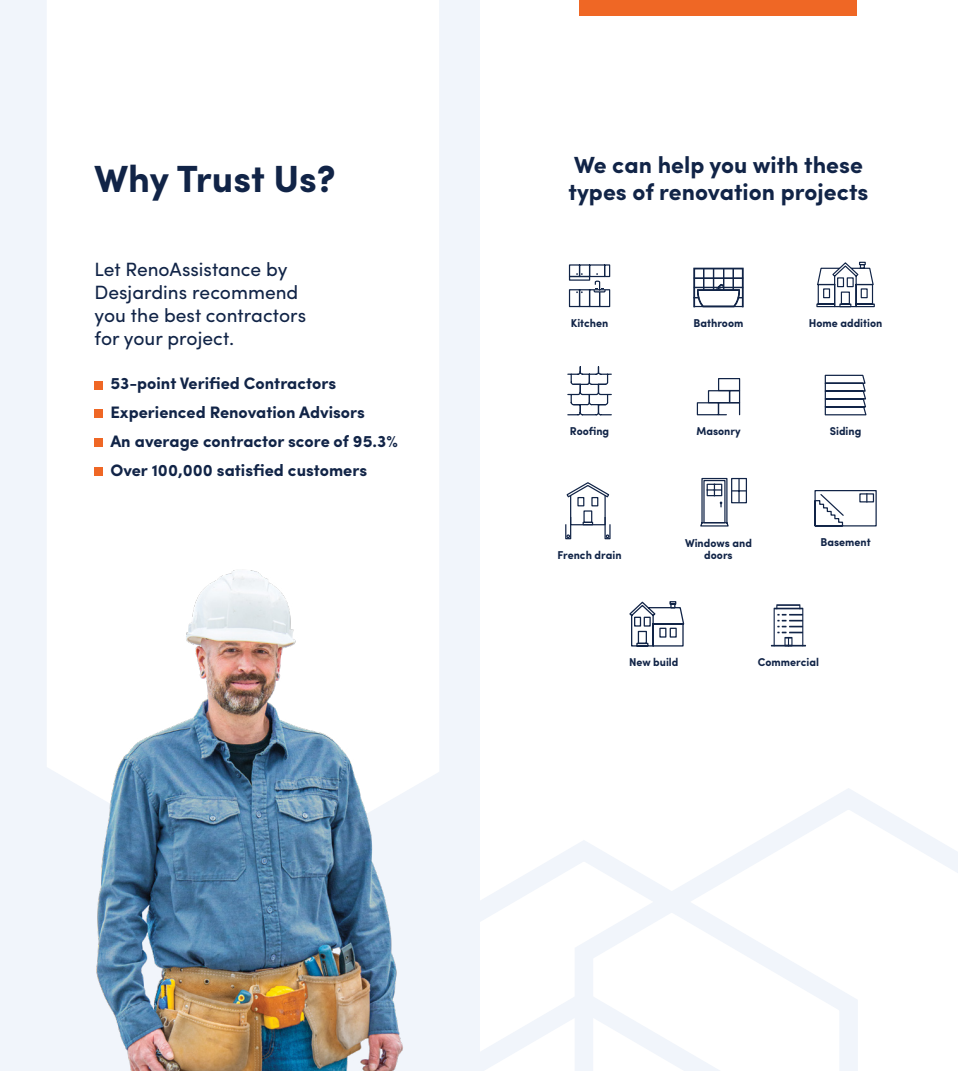
<style>
.page{position:relative;width:958px;height:1071px;background:#fff}
.page>*{position:absolute;margin:0;border:0;box-sizing:border-box;transform-origin:0 0}
.t1{font:700 37.98px "Sofia Pro";color:#112447}
.t2{font:700 23.45px/27.3px "Sofia Pro";color:#112447}
.t3{font:19.25px/22.8px "Sofia Pro";color:#112447}
.t4{font:700 16.62px/28.9px "Sofia Pro";color:#112447}
.t5{font:700 11.38px/12.6px "Sofia Pro";color:#112447;text-align:center;scale:.96 1}
</style>
<div class="page">
<div style="left:0;top:0;width:479px;height:1071px;background:#f1f5fb"></div>
<div style="left:47px;top:0;width:392px;height:547px;background:#fff"></div>
<img style="left:47px;top:547px;width:433px;height:524px">
<svg style="left:780px;top:788px;width:178px;height:85px"></svg>
<svg style="left:479px;top:829px;width:388px;height:242px"></svg>
<div style="left:580px;top:0;width:277px;height:16px;background:#ef6725"></div>
<svg style="left:693px;top:268px;width:50px;height:40px"></svg>
<hr style="left:694px;top:306px;width:49px;height:1px;background:#112447">
<svg style="left:700px;top:477px;width:47px;height:50px"></svg>
<svg style="left:629px;top:601px;width:56px;height:46px"></svg>
<svg style="left:816px;top:261px;width:59px;height:47px"></svg>
<svg style="left:567px;top:366px;width:45px;height:50px"></svg>
<svg style="left:814px;top:490px;width:63px;height:37px"></svg>
<svg style="left:824px;top:374px;width:43px;height:42px"></svg>
<svg style="left:568px;top:264px;width:43px;height:44px"></svg>
<svg style="left:565px;top:482px;width:46px;height:58px"></svg>
<div style="left:718px;top:378px;width:22px;height:13px;border:1px solid #112447"></div>
<div style="left:708px;top:390px;width:22px;height:13px;border:1px solid #112447"></div>
<svg style="left:717px;top:402px;width:24px;height:14px"></svg>
<div style="left:697px;top:402px;width:22px;height:13px;border:1px solid #112447"></div>
<div style="left:729px;top:390px;width:11px;height:13px;border:1px solid #112447"></div>
<hr style="left:771px;top:645px;width:35px;height:2px;background:#112447">
<svg style="left:773px;top:604px;width:30px;height:43px"></svg>
<div style="left:94px;top:381px;width:9px;height:8px;background:#ef6725"></div>
<div style="left:94px;top:410px;width:9px;height:8px;background:#ef6725"></div>
<div style="left:94px;top:439px;width:9px;height:8px;background:#ef6725"></div>
<div style="left:94px;top:468px;width:9px;height:8px;background:#ef6725"></div>
<h1 class="t1" style="left:94px;top:149px;width:242px">Why Trust Us?</h1>
<p class="t3" style="left:94px;top:257px;width:213px">Let RenoAssistance by<br>Desjardins recommend you the best contractors for your project.</p>
<p class="t4" style="left:110px;top:368px;width:289px">53-point Verified Contractors Experienced Renovation Advisors<br>An average contractor score of 95.3% Over 100,000 satisfied customers</p>
<h2 class="t2" style="left:568px;top:149px;width:301px">We can help you with these types of renovation projects</h2>
<p class="t5" style="left:570px;top:316px;width:41px">Kitchen</p>
<p class="t5" style="left:570px;top:424px;width:42px">Roofing</p>
<p class="t5" style="left:693px;top:316px;width:54px">Bathroom</p>
<p class="t5" style="left:696px;top:424px;width:47px">Masonry</p>
<p class="t5" style="left:809px;top:316px;width:78px">Home addition</p>
<p class="t5" style="left:830px;top:424px;width:34px">Siding</p>
<p class="t5" style="left:557px;top:548px;width:68px">French drain</p>
<p class="t5" style="left:685px;top:536px;width:71px">Windows and doors</p>
<p class="t5" style="left:820px;top:535px;width:54px">Basement</p>
<p class="t5" style="left:629px;top:655px;width:53px">New build</p>
<p class="t5" style="left:758px;top:655px;width:65px">Commercial</p>
</div>
